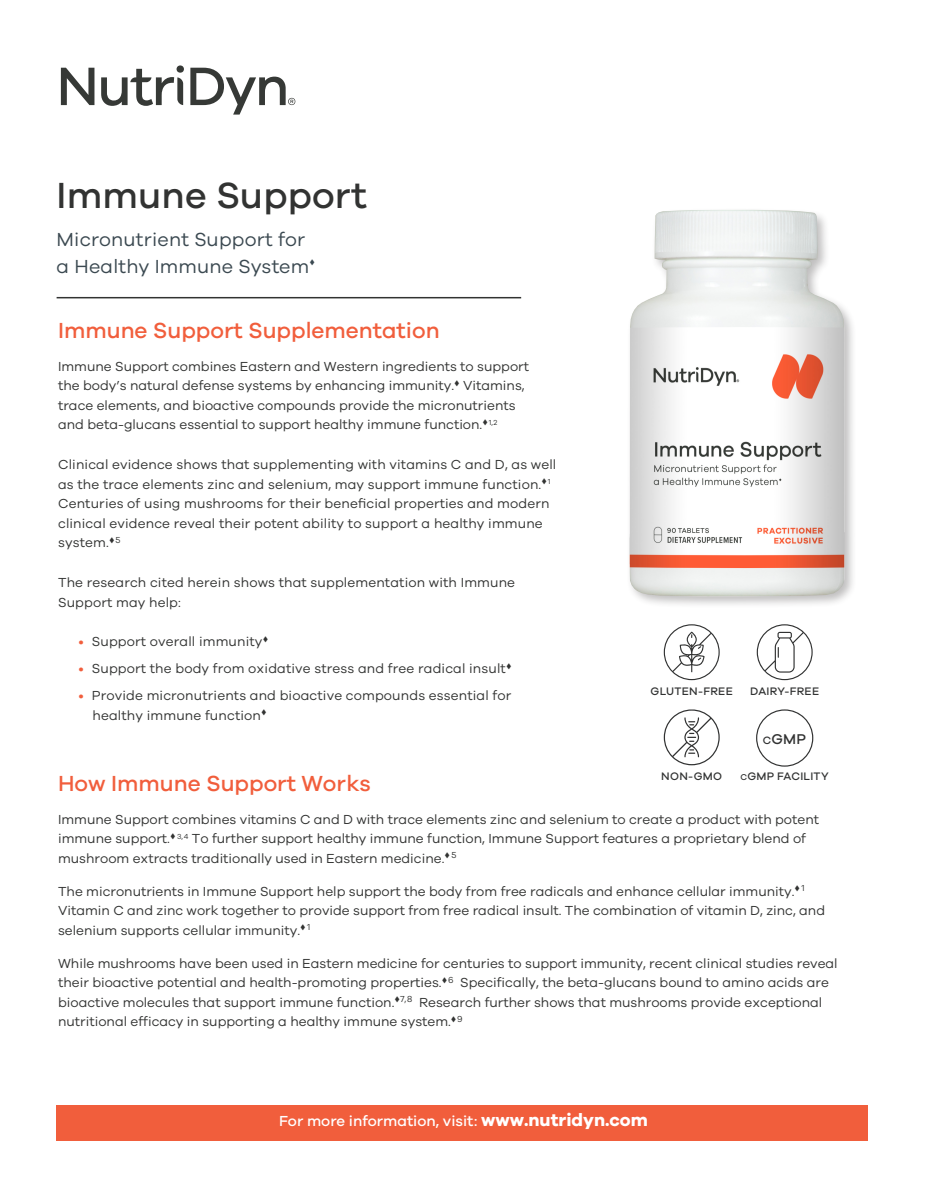
<style>
.page{position:relative;width:927px;height:1197px;background:#fff}
.page>*{position:absolute;margin:0;border:0;box-sizing:border-box;transform-origin:0 0}
.t1{font:500 37.5px "Galano Grotesque";letter-spacing:.005em;color:#323332}
.t2{font:500 22.5px "Galano Grotesque";color:#f15e3c}
.t3{font:19.5px/27px "Galano Grotesque";letter-spacing:.01em;color:#3b4951}
.t4{font:500 15px "Galano Grotesque";color:#fff}
.t5{font:500 14.55px "Galano Grotesque";color:#313232}
.t6{font:13.5px/19.5px "Galano Grotesque";color:#323332}
.t7{font:500 11.25px "Galano Grotesque";letter-spacing:.025em;color:#313232}
.s1{color:#f15e3d}
.s2{font-size:10.95px}
.s3{font-size:8.7px}
.s4{font-weight:700;font-size:18px}
</style>
<div class="page">
<div style="left:57px;top:1105px;width:810px;height:35px;background:#f15e3c"></div>
<hr style="left:57px;top:297px;width:464px;height:1px;background:#323332">
<svg style="left:61px;top:68px;width:33px;height:37px"></svg>
<svg style="left:190px;top:68px;width:105px;height:47px"></svg>
<svg style="left:101px;top:65px;width:83px;height:41px"></svg>
<div style="left:626px;top:207px;width:231px;height:402px;background:#231f20;opacity:.29"></div>
<img style="left:627px;top:207px;width:219px;height:390px">
<svg style="left:664px;top:709px;width:55px;height:56px"></svg>
<svg style="left:664px;top:624px;width:55px;height:56px"></svg>
<svg style="left:756px;top:624px;width:56px;height:56px"></svg>
<svg style="left:756px;top:709px;width:57px;height:57px"></svg>
<p class="t1" style="left:57px;top:172px;width:312px">Immune Support</p>
<p class="t3" style="left:57px;top:225px;width:254px">Micronutrient Support for a Healthy Immune System</p>
<p class="t2" style="left:58px;top:317px;width:383px">Immune Support Supplementation</p>
<p class="t6" style="left:58px;top:356px;width:472px">Immune Support combines Eastern and Western ingredients to support the body’s natural defense systems by enhancing immunity.▼ Vitamins, trace elements, and bioactive compounds provide the micronutrients and beta-glucans essential to support healthy immune function.▼<sup>1,2</sup></p>
<p class="t6" style="left:58px;top:454px;width:500px">Clinical evidence shows that supplementing with vitamins C and D, as well as the trace elements zinc and selenium, may support immune function.▼<sup>1<br></sup>Centuries of using mushrooms for their beneficial properties and modern clinical evidence reveal their potent ability to support a healthy immune system.▼<sup>5</sup></p>
<p class="t6" style="left:58px;top:572px;width:458px">The research cited herein shows that supplementation with Immune<br>Support may help:</p>
<p class="t6" style="left:78px;top:631px;width:191px"><span class="s1">•</span> Support overall immunity▼</p>
<p class="t6" style="left:78px;top:658px;width:435px"><span class="s1">•</span> Support the body from oxidative stress and free radical insult▼</p>
<p class="t6" style="left:92px;top:685px;width:420px;text-indent:-14px"><span class="s1">•</span> Provide micronutrients and bioactive compounds essential for healthy immune function▼</p>
<p class="t7" style="left:650px;top:684px;width:84px">GLUTEN-FREE</p>
<p class="t7" style="left:750px;top:684px;width:70px">DAIRY-FREE</p>
<p class="t5" style="left:762px;top:730px;width:45px"><span class="s2">C</span>GMP</p>
<p class="t7" style="left:740px;top:769px;width:90px"><span class="s3">C</span>GMP FACILITY</p>
<p class="t7" style="left:661px;top:769px;width:62px">NON-GMO</p>
<p class="t2" style="left:58px;top:769px;width:314px">How Immune Support Works</p>
<p class="t6" style="left:58px;top:809px;width:762px">Immune Support combines vitamins C and D with trace elements zinc and selenium to create a product with potent immune support.▼ <sup>3,4</sup> To further support healthy immune function, Immune Support features a proprietary blend of mushroom extracts traditionally used in Eastern medicine.▼ <sup>5</sup></p>
<p class="t6" style="left:58px;top:881px;width:768px">The micronutrients in Immune Support help support the body from free radicals and enhance cellular immunity.▼ <sup>1<br></sup>Vitamin C and zinc work together to provide support from free radical insult. The combination of vitamin D, zinc, and selenium supports cellular immunity.▼ <sup>1</sup></p>
<p class="t6" style="left:58px;top:953px;width:781px">While mushrooms have been used in Eastern medicine for centuries to support immunity, recent clinical studies reveal their bioactive potential and health-promoting properties.▼<sup>6</sup> Specifically, the beta-glucans bound to amino acids are bioactive molecules that support immune function.▼<sup>7,8</sup> Research further shows that mushrooms provide exceptional nutritional efficacy in supporting a healthy immune system.▼<sup>9</sup></p>
<p class="t4" style="left:279px;top:1112px;width:370px">For more information, visit: <span class="s4">www.nutridyn.com</span></p>
</div>
